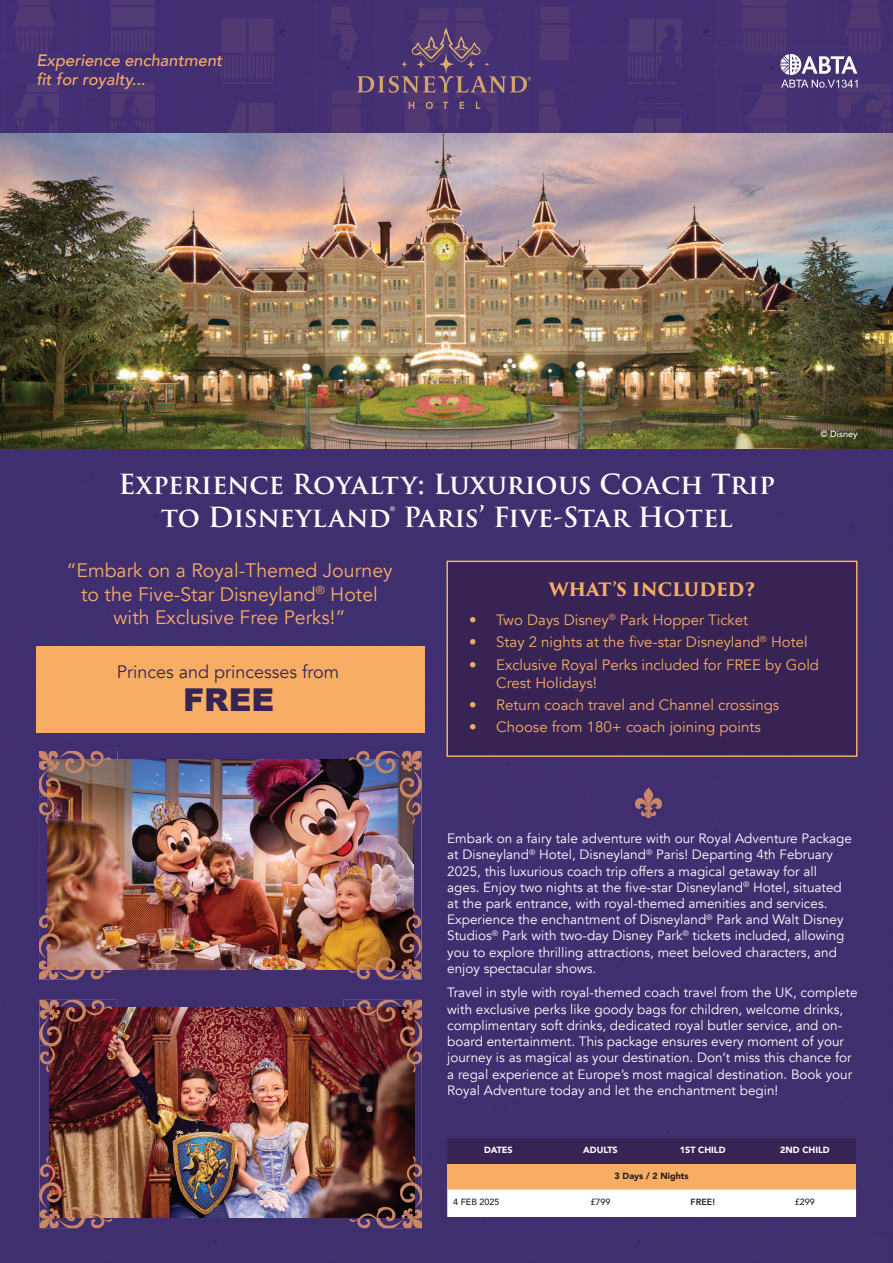
<style>
.page{position:relative;width:893px;height:1263px;background:#fff}
.page>*{position:absolute;margin:0;border:0;box-sizing:border-box;transform-origin:0 0}
.t1{font:900 31.5px "Arial";color:#372455}
.t2{font:600 27px/32.4px "Trajan Pro 3";letter-spacing:-.005em;color:#fff;text-align:center}
.t3{font:19.5px/23.4px "Avenir";color:#f7ad63;text-align:center}
.t4{font:18px "Avenir";color:#372455}
.t5{font:700 18px "Trajan Pro 3";letter-spacing:-.015em;color:#f7ad63}
.t6{font:italic 500 16.5px/19.8px "Avenir";color:#f7ad63}
.t7{font:15px/18px "Avenir";color:#f7ad63}
.t8{font:13.5px/16.2px "Avenir";color:#fff}
.t9{font:900 9px "Avenir";color:#fff}
.t10{font:500 9px "Avenir";color:#231f20}
.t11{font:900 9px "Avenir";color:#231f20}
.t12{font:500 9px "Avenir";color:#fff}
.t13{font:800 9px "Avenir";color:#231f20}
</style>
<div class="page">
<div style="left:0;top:449px;width:893px;height:814px;background:#3f2f6f"></div>
<img style="left:0;top:0;width:367px;height:134px">
<img style="left:367px;top:0;width:526px;height:47px">
<img style="left:526px;top:47px;width:367px;height:87px">
<img style="left:367px;top:109px;width:159px;height:25px">
<img style="left:790px;top:54px;width:12px;height:21px">
<div style="left:447px;top:561px;width:410px;height:195px;background:#372455"></div>
<div style="left:446px;top:561px;width:411px;height:196px;border:2px solid #f7ad63"></div>
<img style="left:634px;top:787px;width:29px;height:35px">
<div style="left:36px;top:646px;width:389px;height:86px;background:#f7ad63"></div>
<img style="left:357px;top:29px;width:174px;height:80px">
<img style="left:78px;top:759px;width:304px;height:211px">
<img style="left:39px;top:751px;width:79px;height:46px">
<img style="left:39px;top:796px;width:39px;height:183px">
<img style="left:78px;top:970px;width:40px;height:9px">
<img style="left:79px;top:1007px;width:303px;height:211px">
<img style="left:0;top:134px;width:893px;height:315px">
<img style="left:343px;top:751px;width:79px;height:46px">
<img style="left:382px;top:796px;width:40px;height:183px">
<img style="left:343px;top:970px;width:39px;height:9px">
<img style="left:39px;top:1000px;width:79px;height:45px">
<img style="left:39px;top:1045px;width:40px;height:183px">
<img style="left:78px;top:1218px;width:40px;height:10px">
<img style="left:343px;top:1000px;width:79px;height:45px">
<img style="left:382px;top:1045px;width:40px;height:183px">
<img style="left:343px;top:1218px;width:40px;height:10px">
<div style="left:447px;top:1138px;width:409px;height:26px;background:#372455"></div>
<div style="left:447px;top:1164px;width:409px;height:25px;background:#f7ad63"></div>
<svg style="left:447px;top:1189px;width:409px;height:28px"></svg>
<p class="t6" style="left:36px;top:50px;width:187px">Experience enchantment fit for royalty...</p>
<p class="t12" style="left:820px;top:426px;width:39px">© Disney</p>
<h2 class="t2" style="left:118px;top:469px;width:658px">Experience Royalty: Luxurious Coach Trip to Disneyland® Paris’ Five-Star Hotel</h2>
<h3 class="t3" style="left:66px;top:559px;width:328px">“Embark on a Royal-Themed Journey to the Five-Star Disneyland<sup>®</sup> Hotel with Exclusive Free Perks!”</h3>
<h3 class="t5" style="left:549px;top:576px;width:208px">WHAT’S INCLUDED?</h3>
<p class="t7" style="left:469px;top:611px;width:280px">• Two Days Disney<sup>®</sup> Park Hopper Ticket</p>
<p class="t7" style="left:469px;top:634px;width:340px">• Stay 2 nights at the five-star Disneyland<sup>®</sup> Hotel</p>
<p class="t7" style="left:496px;top:656px;width:324px;text-indent:-27px">• Exclusive Royal Perks included for FREE by Gold<br>Crest Holidays!</p>
<p class="t7" style="left:469px;top:696px;width:312px">• Return coach travel and Channel crossings</p>
<p class="t7" style="left:469px;top:718px;width:293px">• Choose from 180+ coach joining points</p>
<h3 class="t4" style="left:117px;top:661px;width:224px">Princes and princesses from</h3>
<h1 class="t1" style="left:183px;top:677px;width:93px">FREE</h1>
<p class="t8" style="left:447px;top:831px;width:406px">Embark on a fairy tale adventure with our Royal Adventure Package at Disneyland<sup>®</sup> Hotel, Disneyland<sup>®</sup> Paris! Departing 4th February 2025, this luxurious coach trip offers a magical getaway for all ages. Enjoy two nights at the five-star Disneyland<sup>®</sup> Hotel, situated at the park entrance, with royal-themed amenities and services.<br>Experience the enchantment of Disneyland<sup>®</sup> Park and Walt Disney Studios<sup>®</sup> Park with two-day Disney Park<sup>®</sup> tickets included, allowing you to explore thrilling attractions, meet beloved characters, and enjoy spectacular shows.</p>
<p class="t8" style="left:447px;top:985px;width:412px">Travel in style with royal-themed coach travel from the UK, complete with exclusive perks like goody bags for children, welcome drinks, complimentary soft drinks, dedicated royal butler service, and on&shy;board entertainment. This package ensures every moment of your journey is as magical as your destination. Don’t miss this chance for a regal experience at Europe’s most magical destination. Book your Royal Adventure today and let the enchantment begin!</p>
<p class="t9" style="left:484px;top:1142px;width:30px">DATES</p>
<p class="t9" style="left:583px;top:1142px;width:36px">ADULTS</p>
<p class="t9" style="left:680px;top:1142px;width:47px">1ST CHILD</p>
<p class="t9" style="left:780px;top:1142px;width:51px">2ND CHILD</p>
<p class="t11" style="left:615px;top:1168px;width:76px">3 Days / 2 Nights</p>
<p class="t10" style="left:453px;top:1193px;width:48px">4 FEB 2025</p>
<p class="t10" style="left:590px;top:1193px;width:22px">£799</p>
<p class="t13" style="left:690px;top:1194px;width:26px">FREE!</p>
<p class="t10" style="left:795px;top:1193px;width:22px">£299</p>
</div>
